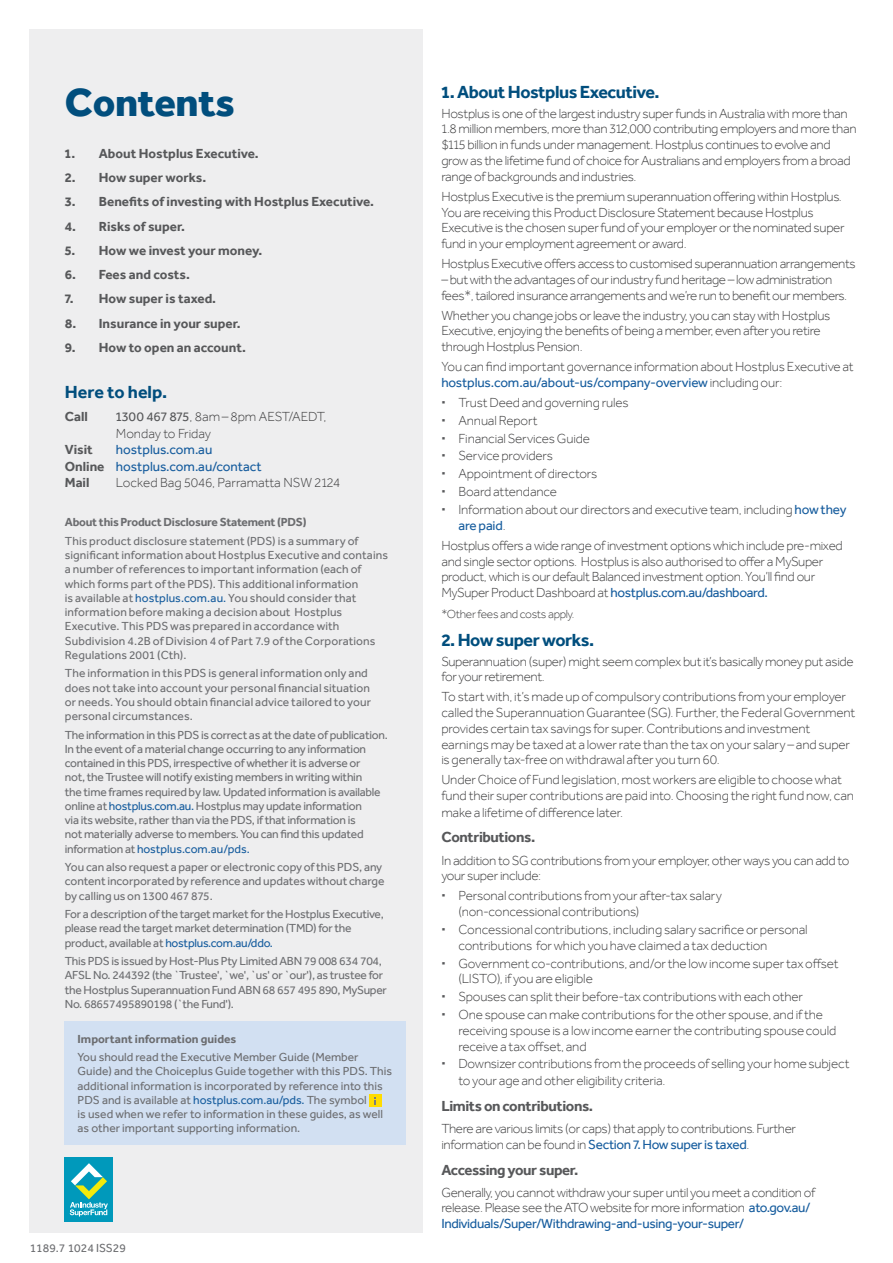
<style>
.page{position:relative;width:893px;height:1263px;background:#fff}
.page>*{position:absolute;margin:0;border:0;box-sizing:border-box;transform-origin:0 0}
.t1{font:800 40.5px "Effra";letter-spacing:-.01em;color:#014e7d}
.t2{font:700 18px "Effra";letter-spacing:-.025em;color:#014e7d}
.t3{font:700 18px "Effra";color:#014e7d}
.t4{font:700 15px "Effra";letter-spacing:-.025em;color:#57585a}
.t5{font:300 13.5px/15.8px "Effra";letter-spacing:-.025em;color:#3e3e3f}
.t6{font:700 13.5px "Effra";color:#57585a}
.t7{font:300 13.5px/16.5px "Effra";color:#3e3e3f}
.t8{font:13.5px/16.5px "Effra";color:#175d9e}
.t9{font:12px/14.2px "Effra";letter-spacing:-.005em;color:#6c6d70}
.t10{font:700 12px "Effra";letter-spacing:-.02em;color:#6c6d70}
.t11{font:700 12px "Effra";color:#6c6d70}
.t12{font:300 12px "Effra";letter-spacing:-.025em;color:#3e3e3f}
.s1{font-weight:400;color:#57585a}
.s2{font-weight:700;color:#57585a}
.s3{color:#175d9e}
.s4{font-weight:400;color:#175d9e}
.s5{font-weight:700;font-size:15px;color:#57585a}
</style>
<div class="page">
<div style="left:30px;top:30px;width:393px;height:1203px;background:#eeeeef"></div>
<div style="left:65px;top:1022px;width:341px;height:123px;background:#d2e0f2"></div>
<div style="left:369px;top:1094px;width:13px;height:13px;background:#ffdc01"></div>
<svg style="left:374px;top:1097px;width:2px;height:7px"></svg>
<div style="left:65px;top:1157px;width:48px;height:64px;background:#09b"></div>
<svg style="left:70px;top:1163px;width:38px;height:53px"></svg>
<h1 class="t1" style="left:65px;top:77px;width:172px">Contents</h1>
<p class="t6" style="left:65px;top:145px;width:195px">1. About Hostplus Executive.</p>
<p class="t6" style="left:65px;top:169px;width:143px">2. How super works.</p>
<p class="t6" style="left:65px;top:194px;width:311px">3. Benefits of investing with Hostplus Executive.</p>
<p class="t6" style="left:65px;top:218px;width:122px">4. Risks of super.</p>
<p class="t6" style="left:65px;top:242px;width:199px">5. How we invest your money.</p>
<p class="t6" style="left:65px;top:266px;width:126px">6. Fees and costs.</p>
<p class="t6" style="left:65px;top:291px;width:153px">7. How super is taxed.</p>
<p class="t6" style="left:65px;top:315px;width:177px">8. Insurance in your super.</p>
<p class="t6" style="left:65px;top:339px;width:183px">9. How to open an account.</p>
<h2 class="t3" style="left:65px;top:381px;width:104px">Here to help.</h2>
<p class="t6" style="left:65px;top:408px;width:25px">Call</p>
<p class="t7" style="left:116px;top:408px;width:212px"><span class="s1">1300 467 875</span>, 8am–8pm AEST/AEDT,<br>Monday to Friday</p>
<p class="t6" style="left:65px;top:441px;width:30px">Visit</p>
<p class="t8" style="left:65px;top:441px;width:198px;text-indent:51px">hostplus.com.au<br><span class="s2">Online</span> hostplus.com.au/contact<br><span class="s2">Mail</span></p>
<p class="t7" style="left:116px;top:474px;width:226px">Locked Bag 5046, Parramatta NSW 2124</p>
<p class="t10" style="left:65px;top:515px;width:243px">About this Product Disclosure Statement (PDS)</p>
<p class="t9" style="left:65px;top:534px;width:325px">This product disclosure statement (PDS) is a summary of significant information about Hostplus Executive and contains a number of references to important information (each of which forms part of the PDS). This additional information<br>is available at <span class="s3">hostplus.com.au.</span> You should consider that information before making a decision about Hostplus Executive. This PDS was prepared in accordance with Subdivision 4.2B of Division 4 of Part 7.9 of the Corporations Regulations 2001 (Cth).</p>
<p class="t9" style="left:65px;top:666px;width:308px">The information in this PDS is general information only and does not take into account your personal financial situation or needs. You should obtain financial advice tailored to your personal circumstances.</p>
<p class="t9" style="left:65px;top:727px;width:324px">The information in this PDS is correct as at the date of publication.<br>In the event of a material change occurring to any information contained in this PDS, irrespective of whether it is adverse or<br>not, the Trustee will notify existing members in writing within<br>the time frames required by law. Updated information is available online at <span class="s3">hostplus.com.au.</span> Hostplus may update information<br>via its website, rather than via the PDS, if that information is<br>not materially adverse to members. You can find this updated information at <span class="s3">hostplus.com.au/pds.</span></p>
<p class="t9" style="left:65px;top:860px;width:321px">You can also request a paper or electronic copy of this PDS, any content incorporated by reference and updates without charge by calling us on 1300 467 875.</p>
<p class="t9" style="left:65px;top:907px;width:320px">For a description of the target market for the Hostplus Executive, please read the target market determination (TMD) for the product, available at <span class="s3">hostplus.com.au/ddo.</span></p>
<p class="t9" style="left:65px;top:954px;width:324px">This PDS is issued by Host-Plus Pty Limited ABN 79 008 634 704, AFSL No. 244392 (the `Trustee', `we', `us' or `our'), as trustee for the Hostplus Superannuation Fund ABN 68 657 495 890, MySuper No. 68657495890198 (`the Fund').</p>
<p class="t11" style="left:78px;top:1031px;width:160px">Important information guides</p>
<p class="t9" style="left:78px;top:1050px;width:316px">You should read the Executive Member Guide (Member Guide) and the Choiceplus Guide together with this PDS. This additional information is incorporated by reference into this PDS and is available at <span class="s3">hostplus.com.au/pds.</span> The symbol<br>is used when we refer to information in these guides, as well as other important supporting information.</p>
<p class="t9" style="left:30px;top:1241px;width:98px">1189.7 1024 ISS29</p>
<h2 class="t2" style="left:441px;top:81px;width:220px">1. About Hostplus Executive.</h2>
<p class="t5" style="left:441px;top:105px;width:417px">Hostplus is one of the largest industry super funds in Australia with more than 1.8 million members, more than 312,000 contributing employers and more than $115 billion in funds under management. Hostplus continues to evolve and grow as the lifetime fund of choice for Australians and employers from a broad range of backgrounds and industries.</p>
<p class="t5" style="left:441px;top:188px;width:405px">Hostplus Executive is the premium superannuation offering within Hostplus.<br>You are receiving this Product Disclosure Statement because Hostplus Executive is the chosen super fund of your employer or the nominated super fund in your employment agreement or award.</p>
<p class="t5" style="left:441px;top:256px;width:416px">Hostplus Executive offers access to customised superannuation arrangements</p>
<p class="t5" style="left:441px;top:271px;width:407px">– but with the advantages of our industry fund heritage – low administration fees*, tailored insurance arrangements and we’re run to benefit our members.</p>
<p class="t5" style="left:441px;top:307px;width:391px">Whether you change jobs or leave the industry, you can stay with Hostplus<br>Executive, enjoying the benefits of being a member, even after you retire through Hostplus Pension.</p>
<p class="t5" style="left:441px;top:359px;width:414px">You can find important governance information about Hostplus Executive at <span class="s4">hostplus.com.au/about-us/company-overview</span> including our:</p>
<p class="t5" style="left:441px;top:393px;width:407px;line-height:17.9px"><span class="s5">·</span> Trust Deed and governing rules<br><span class="s5">·</span> Annual Report<br><span class="s5">·</span> Financial Services Guide<br><span class="s5">·</span> Service providers<br><span class="s5">·</span> Appointment of directors<br><span class="s5">·</span> Board attendance<br><span class="s5">·</span> Information about our directors and executive team, including <span class="s4">how they</span></p>
<p class="t5" style="left:441px;top:515px;width:403px;line-height:20px;text-indent:17px"><span class="s4">are paid</span>.<br>Hostplus offers a wide range of investment options which include pre-mixed</p>
<p class="t5" style="left:441px;top:553px;width:383px">and single sector options. Hostplus is also authorised to offer a MySuper product, which is our default Balanced investment option. You’ll find our<br>MySuper Product Dashboard at <span class="s4">hostplus.com.au/dashboard.</span></p>
<p class="t12" style="left:441px;top:607px;width:135px">*Other fees and costs apply.</p>
<h2 class="t2" style="left:441px;top:629px;width:154px">2. How super works.</h2>
<p class="t5" style="left:441px;top:653px;width:414px">Superannuation (super) might seem complex but it’s basically money put aside for your retirement.</p>
<p class="t5" style="left:441px;top:689px;width:415px">To start with, it’s made up of compulsory contributions from your employer called the Superannuation Guarantee (SG). Further, the Federal Government provides certain tax savings for super. Contributions and investment earnings may be taxed at a lower rate than the tax on your salary – and super is generally tax-free on withdrawal after you turn 60.</p>
<p class="t5" style="left:441px;top:772px;width:414px;line-height:16.2px">Under Choice of Fund legislation, most workers are eligible to choose what fund their super contributions are paid into. Choosing the right fund now, can make a lifetime of difference later.</p>
<p class="t4" style="left:441px;top:828px;width:95px">Contributions.</p>
<p class="t5" style="left:441px;top:852px;width:409px">In addition to SG contributions from your employer, other ways you can add to your super include:</p>
<p class="t5" style="left:458px;top:888px;width:265px;text-indent:-17px"><span class="s5">·</span> Personal contributions from your after-tax salary (non-concessional contributions)</p>
<p class="t5" style="left:458px;top:921px;width:351px;text-indent:-17px"><span class="s5">·</span> Concessional contributions, including salary sacrifice or personal contributions for which you have claimed a tax deduction</p>
<p class="t5" style="left:458px;top:955px;width:382px;text-indent:-17px"><span class="s5">·</span> Government co-contributions, and/or the low income super tax offset (LISTO), if you are eligible</p>
<p class="t5" style="left:441px;top:988px;width:383px;line-height:17.9px"><span class="s5">·</span> Spouses can split their before-tax contributions with each other<br><span class="s5">·</span> One spouse can make contributions for the other spouse, and if the</p>
<p class="t5" style="left:458px;top:1022px;width:379px">receiving spouse is a low income earner the contributing spouse could receive a tax offset, and</p>
<p class="t5" style="left:458px;top:1056px;width:393px;line-height:16.5px;text-indent:-17px"><span class="s5">·</span> Downsizer contributions from the proceeds of selling your home subject to your age and other eligibility criteria.</p>
<p class="t4" style="left:441px;top:1097px;width:153px">Limits on contributions.</p>
<p class="t5" style="left:441px;top:1120px;width:356px">There are various limits (or caps) that apply to contributions. Further information can be found in <span class="s4">Section 7. How super is taxed</span>.</p>
<p class="t4" style="left:441px;top:1160px;width:138px">Accessing your super.</p>
<p class="t5" style="left:441px;top:1184px;width:376px">Generally, you cannot withdraw your super until you meet a condition of release. Please see the ATO website for more information <span class="s4">ato.gov.au/<br>Individuals/Super/Withdrawing-and-using-your-super/</span></p>
</div>
